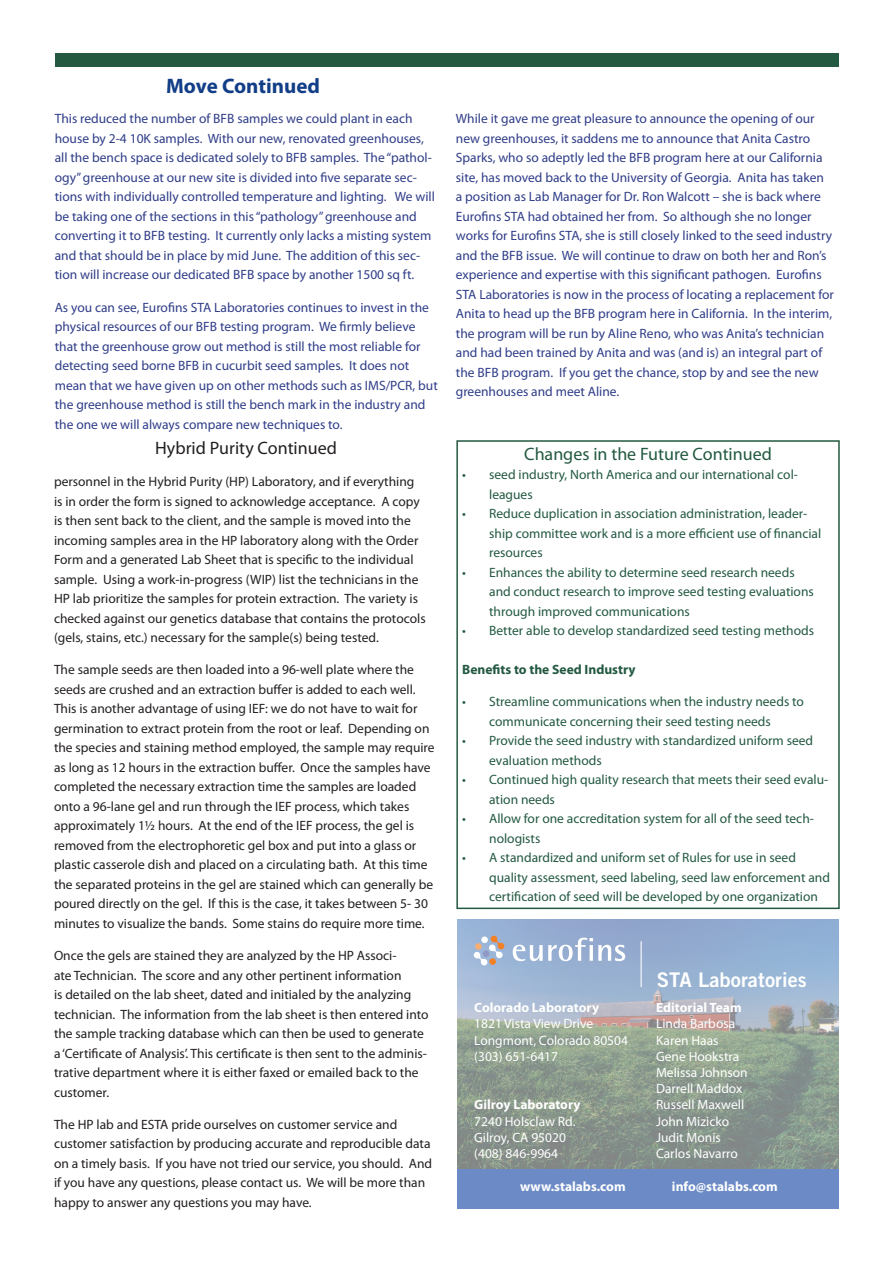
<style>
.page{position:relative;width:893px;height:1263px;background:#fff}
.page>*{position:absolute;margin:0;border:0;box-sizing:border-box;transform-origin:0 0}
.Hard{font:700 21px "Myriad Pro";color:#123e88}
.t1{font:20.25px "Trade Gothic LT Std Bd 2";letter-spacing:.005em;color:#fff}
.Body_1_Blue{font:18px "Myriad Pro";color:#235941}
.Body_1{font:18px "Myriad Pro";color:#231f20}
.Body_1-2{font:13.5px/19.5px "Myriad Pro";color:#231f20}
.Body_1_Blue-2{font:13.5px/19.5px "Myriad Pro";color:#2f3d88}
.Body_1_Blue-3{font:13.5px/19.5px "Myriad Pro";color:#235941}
.Title_2{font:13.5px "Myriad Pro";color:#fff}
.Title_2-2{font:700 13.5px "Myriad Pro";color:#fff}
.Body_1_Blue-4{font:700 13.5px "Myriad Pro";color:#235941}
</style>
<div class="page">
<div style="left:55px;top:54px;width:783px;height:13px;background:#235941"></div>
<img style="left:457px;top:919px;width:382px;height:250px">
<div style="left:457px;top:1169px;width:382px;height:40px;background:#6c8bc6"></div>
<svg style="left:474px;top:936px;width:30px;height:29px"></svg>
<div style="left:489px;top:958px;width:7px;height:7px;background:#f48026;border-radius:50%"></div>
<div style="left:475px;top:943px;width:7px;height:7px;background:#faae74;border-radius:50%"></div>
<div style="left:481px;top:936px;width:7px;height:7px;background:#fff;border-radius:50%"></div>
<svg style="left:513px;top:938px;width:112px;height:23px"></svg>
<hr style="left:641px;top:941px;width:1px;height:46px;background:#fff">
<div style="left:456px;top:440px;width:384px;height:469px;border:2px solid #235941"></div>
<p class="Hard" style="left:166px;top:72px;width:155px">Move Continued</p>
<p class="Body_1_Blue-2" style="left:55px;top:109px;width:382px">This reduced the number of BFB samples we could plant in each house by 2-4 10K samples. With our new, renovated greenhouses, all the bench space is dedicated solely to BFB samples. The “pathol&shy;ogy” greenhouse at our new site is divided into five separate sec&shy;tions with individually controlled temperature and lighting. We will be taking one of the sections in this “pathology” greenhouse and converting it to BFB testing. It currently only lacks a misting system and that should be in place by mid June. The addition of this sec&shy;tion will increase our dedicated BFB space by another 1500 sq ft.</p>
<p class="Body_1_Blue-2" style="left:55px;top:297px;width:385px">As you can see, Eurofins STA Laboratories continues to invest in the physical resources of our BFB testing program. We firmly believe that the greenhouse grow out method is still the most reliable for detecting seed borne BFB in cucurbit seed samples. It does not mean that we have given up on other methods such as IMS/PCR, but the greenhouse method is still the bench mark in the industry and the one we will always compare new techniques to.</p>
<p class="Body_1" style="left:155px;top:437px;width:183px">Hybrid Purity Continued</p>
<p class="Body_1-2" style="left:54px;top:471px;width:373px">personnel in the Hybrid Purity (HP) Laboratory, and if everything is in order the form is signed to acknowledge acceptance. A copy is then sent back to the client, and the sample is moved into the incoming samples area in the HP laboratory along with the Order Form and a generated Lab Sheet that is specific to the individual sample. Using a work-in-progress (WIP) list the technicians in the HP lab prioritize the samples for protein extraction. The variety is checked against our genetics database that contains the protocols (gels, stains, etc.) necessary for the sample(s) being tested.</p>
<p class="Body_1-2" style="left:54px;top:660px;width:382px">The sample seeds are then loaded into a 96-well plate where the seeds are crushed and an extraction buffer is added to each well.<br>This is another advantage of using IEF: we do not have to wait for germination to extract protein from the root or leaf. Depending on the species and staining method employed, the sample may require as long as 12 hours in the extraction buffer. Once the samples have completed the necessary extraction time the samples are loaded onto a 96-lane gel and run through the IEF process, which takes approximately 1½ hours. At the end of the IEF process, the gel is removed from the electrophoretic gel box and put into a glass or plastic casserole dish and placed on a circulating bath. At this time the separated proteins in the gel are stained which can generally be poured directly on the gel. If this is the case, it takes between 5- 30 minutes to visualize the bands. Some stains do require more time.</p>
<p class="Body_1-2" style="left:54px;top:945px;width:376px">Once the gels are stained they are analyzed by the HP Associ-<br>ate Technician. The score and any other pertinent information<br>is detailed on the lab sheet, dated and initialed by the analyzing technician. The information from the lab sheet is then entered into the sample tracking database which can then be used to generate a ‘Certificate of Analysis’. This certificate is then sent to the adminis&shy;trative department where it is either faxed or emailed back to the customer.</p>
<p class="Body_1-2" style="left:54px;top:1114px;width:380px">The HP lab and ESTA pride ourselves on customer service and customer satisfaction by producing accurate and reproducible data on a timely basis. If you have not tried our service, you should. And if you have any questions, please contact us. We will be more than happy to answer any questions you may have.</p>
<p class="Body_1_Blue-2" style="left:456px;top:109px;width:380px">While it gave me great pleasure to announce the opening of our new greenhouses, it saddens me to announce that Anita Castro Sparks, who so adeptly led the BFB program here at our California site, has moved back to the University of Georgia. Anita has taken<br>a position as Lab Manager for Dr. Ron Walcott – she is back where Eurofins STA had obtained her from. So although she no longer works for Eurofins STA, she is still closely linked to the seed industry and the BFB issue. We will continue to draw on both her and Ron’s experience and expertise with this significant pathogen. Eurofins STA Laboratories is now in the process of locating a replacement for Anita to head up the BFB program here in California. In the interim, the program will be run by Aline Reno, who was Anita’s technician and had been trained by Anita and was (and is) an integral part of the BFB program. If you get the chance, stop by and see the new greenhouses and meet Aline.</p>
<p class="Body_1_Blue" style="left:524px;top:442px;width:249px">Changes in the Future Continued</p>
<p class="Body_1_Blue-3" style="left:489px;top:464px;width:310px;text-indent:-27px">• seed industry, North America and our international col&shy;leagues</p>
<p class="Body_1_Blue-3" style="left:489px;top:503px;width:334px;text-indent:-27px">• Reduce duplication in association administration, leader&shy;ship committee work and is a more efficient use of financial resources</p>
<p class="Body_1_Blue-3" style="left:489px;top:562px;width:326px;text-indent:-27px">• Enhances the ability to determine seed research needs and conduct research to improve seed testing evaluations through improved communications</p>
<p class="Body_1_Blue-3" style="left:462px;top:620px;width:353px">• Better able to develop standardized seed testing methods</p>
<p class="Body_1_Blue-4" style="left:462px;top:661px;width:175px">Benefits to the Seed Industry</p>
<p class="Body_1_Blue-3" style="left:462px;top:692px;width:343px;text-align:center">• Streamline communications when the industry needs to communicate concerning their seed testing needs</p>
<p class="Body_1_Blue-3" style="left:489px;top:731px;width:326px;text-indent:-27px">• Provide the seed industry with standardized uniform seed evaluation methods</p>
<p class="Body_1_Blue-3" style="left:489px;top:770px;width:341px;text-indent:-27px">• Continued high quality research that meets their seed evalu&shy;ation needs</p>
<p class="Body_1_Blue-3" style="left:489px;top:809px;width:326px;text-indent:-27px">• Allow for one accreditation system for all of the seed tech&shy;nologists</p>
<p class="Body_1_Blue-3" style="left:489px;top:848px;width:342px;text-indent:-27px">• A standardized and uniform set of Rules for use in seed quality assessment, seed labeling, seed law enforcement and certification of seed will be developed by one organization</p>
<p class="Title_2-2" style="left:474px;top:999px;width:126px">Colorado Laboratory</p>
<p class="Title_2" style="left:474px;top:1015px;width:121px">1821 Vista View Drive</p>
<p class="Title_2" style="left:474px;top:1032px;width:155px">Longmont, Colorado 80504</p>
<p class="Title_2" style="left:474px;top:1048px;width:85px">(303) 651-6417</p>
<p class="Title_2-2" style="left:474px;top:1096px;width:108px">Gilroy Laboratory</p>
<p class="Title_2" style="left:474px;top:1113px;width:103px">7240 Holsclaw Rd.</p>
<p class="Title_2" style="left:474px;top:1129px;width:93px">Gilroy, CA 95020</p>
<p class="Title_2" style="left:474px;top:1145px;width:85px">(408) 846-9964</p>
<p class="t1" style="left:657px;top:967px;width:152px">STA Laboratories</p>
<p class="Title_2-2" style="left:656px;top:999px;width:87px">Editorial Team</p>
<p class="Title_2" style="left:656px;top:1015px;width:81px">Linda Barbosa</p>
<p class="Title_2" style="left:656px;top:1032px;width:64px">Karen Haas</p>
<p class="Title_2" style="left:656px;top:1048px;width:85px">Gene Hookstra</p>
<p class="Title_2" style="left:656px;top:1064px;width:93px">Melissa Johnson</p>
<p class="Title_2" style="left:656px;top:1080px;width:88px">Darrell Maddox</p>
<p class="Title_2" style="left:656px;top:1096px;width:90px">Russell Maxwell</p>
<p class="Title_2" style="left:656px;top:1113px;width:75px">John Mizicko</p>
<p class="Title_2" style="left:656px;top:1129px;width:66px">Judit Monis</p>
<p class="Title_2" style="left:656px;top:1145px;width:83px">Carlos Navarro</p>
<p class="Title_2-2" style="left:520px;top:1177px;width:107px">www.stalabs.com</p>
<p class="Title_2-2" style="left:672px;top:1177px;width:107px">info@stalabs.com</p>
</div>
